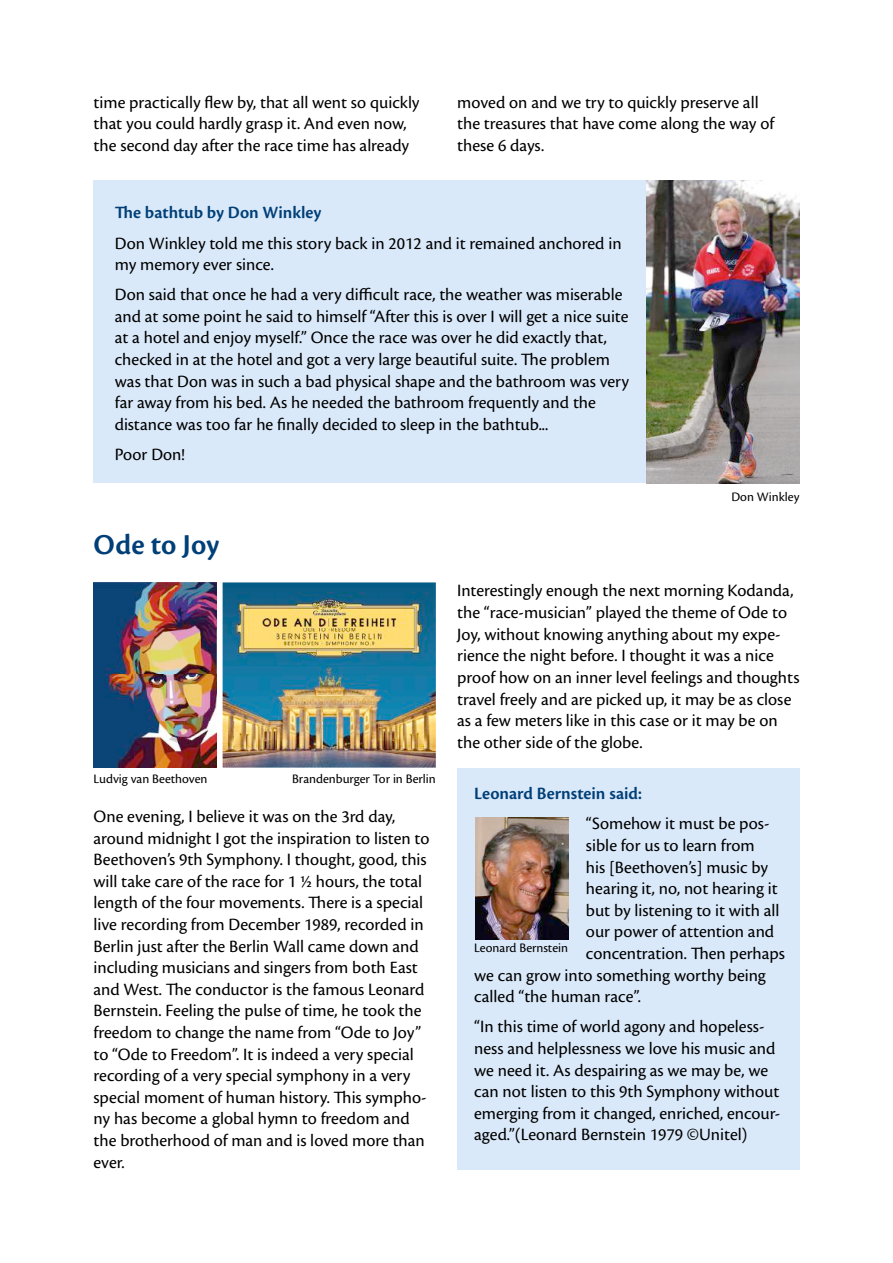
<style>
.page{position:relative;width:893px;height:1263px;background:#fff}
.page>*{position:absolute;margin:0;border:0;box-sizing:border-box;transform-origin:0 0}
.t1{font:600 30px "Cronos Pro";letter-spacing:.005em;color:#003f77}
.t2{font:18px/21.6px "Cronos Pro";color:#000}
.t3{font:600 18px "Cronos Pro";color:#003f77}
.t4{font:13.5px "Cronos Pro";color:#000}
</style>
<div class="page">
<div style="left:94px;top:180px;width:705px;height:303px;background:#dae9f9"></div>
<div style="left:457px;top:768px;width:342px;height:401px;background:#dae9f9"></div>
<img style="left:646px;top:180px;width:153px;height:303px">
<img style="left:94px;top:582px;width:123px;height:186px">
<img style="left:475px;top:817px;width:94px;height:123px">
<img style="left:223px;top:582px;width:213px;height:186px">
<img style="left:226px;top:592px;width:207px;height:72px">
<p class="t2" style="left:94px;top:91px;width:327px">time practically flew by, that all went so quickly that you could hardly grasp it. And even now, the second day after the race time has already</p>
<p class="t2" style="left:457px;top:91px;width:319px">moved on and we try to quickly preserve all the treasures that have come along the way of these 6 days.</p>
<p class="t3" style="left:115px;top:202px;width:208px">The bathtub by Don Winkley</p>
<p class="t2" style="left:115px;top:232px;width:508px">Don Winkley told me this story back in 2012 and it remained anchored in my memory ever since.</p>
<p class="t2" style="left:115px;top:284px;width:516px">Don said that once he had a very difficult race, the weather was miserable and at some point he said to himself “After this is over I will get a nice suite at a hotel and enjoy myself.” Once the race was over he did exactly that, checked in at the hotel and got a very large beautiful suite. The problem was that Don was in such a bad physical shape and the bathroom was very far away from his bed. As he needed the bathroom frequently and the distance was too far he finally decided to sleep in the bathtub...</p>
<p class="t2" style="left:115px;top:444px;width:72px">Poor Don!</p>
<h1 class="t1" style="left:94px;top:527px;width:127px">Ode to Joy</h1>
<p class="t4" style="left:731px;top:489px;width:70px">Don Winkley</p>
<p class="t4" style="left:94px;top:771px;width:115px">Ludvig van Beethoven</p>
<p class="t4" style="left:292px;top:771px;width:145px">Brandenburger Tor in Berlin</p>
<p class="t2" style="left:94px;top:806px;width:337px">One evening, I believe it was on the 3rd day, around midnight I got the inspiration to listen to Beethoven’s 9th Symphony. I thought, good, this will take care of the race for 1 ½ hours, the total length of the four movements. There is a special live recording from December 1989, recorded in Berlin just after the Berlin Wall came down and including musicians and singers from both East and West. The conductor is the famous Leonard Bernstein. Feeling the pulse of time, he took the freedom to change the name from “Ode to Joy” to “Ode to Freedom”. It is indeed a very special recording of a very special symphony in a very special moment of human history. This sympho&shy;ny has become a global hymn to freedom and the brotherhood of man and is loved more than ever.</p>
<p class="t2" style="left:457px;top:580px;width:344px">Interestingly enough the next morning Kodanda, the “race-musician” played the theme of Ode to Joy, without knowing anything about my expe&shy;rience the night before. I thought it was a nice proof how on an inner level feelings and thoughts travel freely and are picked up, it may be as close as a few meters like in this case or it may be on the other side of the globe.</p>
<p class="t3" style="left:474px;top:783px;width:169px">Leonard Bernstein said:</p>
<p class="t2" style="left:586px;top:813px;width:185px">“Somehow it must be pos-</p>
<p class="t2" style="left:586px;top:835px;width:170px">sible for us to learn from</p>
<p class="t2" style="left:586px;top:856px;width:184px">his [Beethoven’s] music by</p>
<p class="t2" style="left:586px;top:878px;width:193px">hearing it, no, not hearing it</p>
<p class="t2" style="left:586px;top:899px;width:195px">but by listening to it with all</p>
<p class="t2" style="left:586px;top:921px;width:190px">our power of attention and</p>
<p class="t2" style="left:586px;top:943px;width:200px">concentration. Then perhaps</p>
<p class="t2" style="left:474px;top:964px;width:293px">we can grow into something worthy being</p>
<p class="t2" style="left:474px;top:986px;width:168px">called “the human race”.</p>
<p class="t2" style="left:474px;top:1016px;width:308px">“In this time of world agony and hopeless&shy;ness and helplessness we love his music and we need it. As despairing as we may be, we can not listen to this 9th Symphony without emerging from it changed, enriched, encour&shy;aged.”(Leonard Bernstein 1979 ©Unitel)</p>
<p class="t4" style="left:474px;top:940px;width:95px">Leonard Bernstein</p>
</div>
